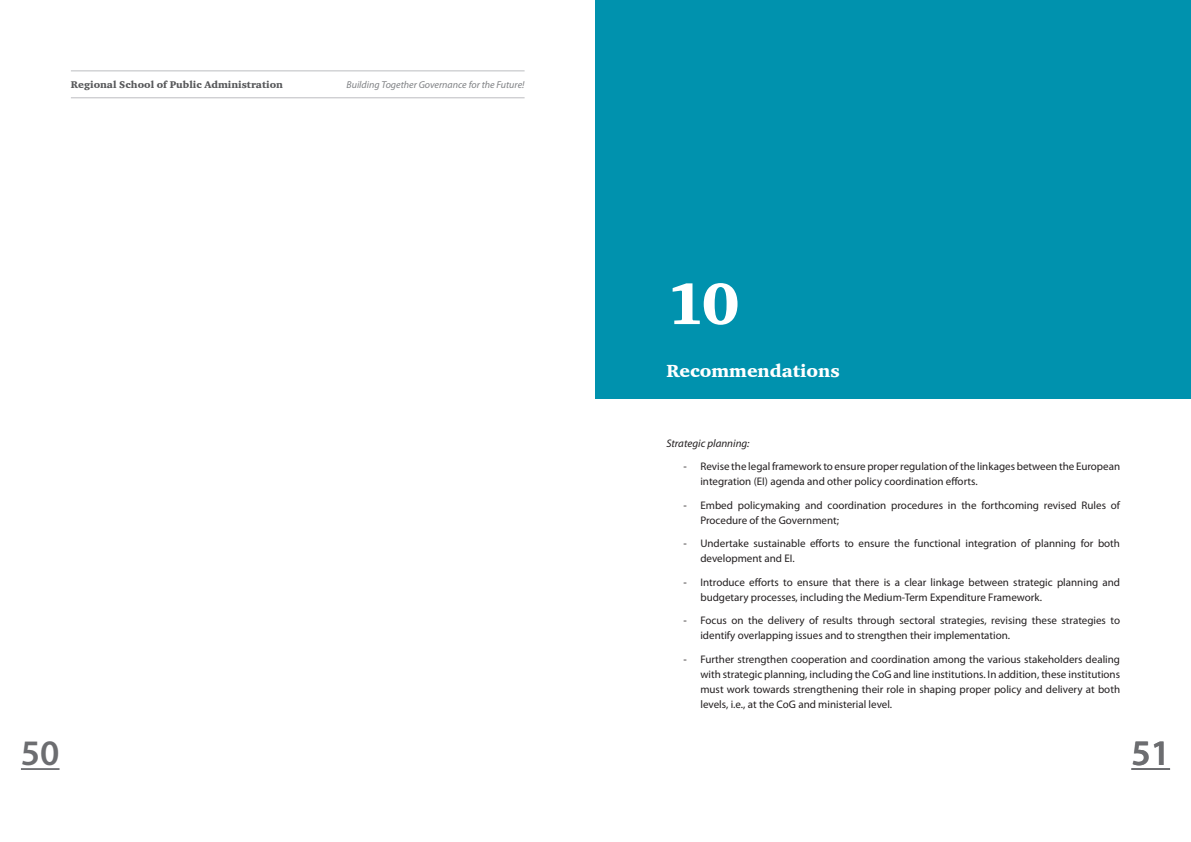
<style>
.page{position:relative;width:1191px;height:842px;background:#fff}
.page>*{position:absolute;margin:0;border:0;box-sizing:border-box;transform-origin:0 0}
.No{font:60px "Charter ITC Blac";color:#fff}
.t1{font:600 36px "Myriad Pro";color:#6c6d70}
.Heading_1{font:18px "Charter ITC Blac";color:#fff}
.Body{font:11px/15px "Myriad Pro";color:#231f20}
.Body-2{font:italic 11px "Myriad Pro";color:#231f20}
.t2{font:italic 10px "Myriad Pro";color:#808285}
.t3{font:10px "Charter ITC Blac";color:#57585a}
</style>
<div class="page">
<div style="left:595px;top:0;width:596px;height:398px;background:#0092ae"></div>
<hr style="left:71px;top:70px;width:453px;height:1px;background:#bcbdc0">
<hr style="left:71px;top:97px;width:453px;height:1px;background:#bcbdc0">
<hr style="left:21px;top:768px;width:39px;height:2px;background:#6c6d70">
<hr style="left:1131px;top:768px;width:39px;height:2px;background:#6c6d70">
<p class="t3" style="left:71px;top:78px;width:214px">Regional School of Public Administration</p>
<p class="t2" style="left:346px;top:79px;width:179px">Building Together Governance for the Future!</p>
<h2 class="t1" style="left:21px;top:733px;width:40px">50</h2>
<p class="No" style="left:666px;top:266px;width:75px">10</p>
<p class="Heading_1" style="left:666px;top:360px;width:175px">Recommendations</p>
<p class="Body-2" style="left:666px;top:437px;width:85px">Strategic planning:</p>
<p class="Body" style="left:700px;top:459px;width:421px;text-indent:-17px">- Revise the legal framework to ensure proper regulation of the linkages between the European integration (EI) agenda and other policy coordination efforts.</p>
<p class="Body" style="left:700px;top:498px;width:421px;text-indent:-17px">- Embed policymaking and coordination procedures in the forthcoming revised Rules of<br>Procedure of the Government;</p>
<p class="Body" style="left:700px;top:536px;width:421px;text-indent:-17px">- Undertake sustainable efforts to ensure the functional integration of planning for both development and EI.</p>
<p class="Body" style="left:700px;top:575px;width:421px;text-indent:-17px">- Introduce efforts to ensure that there is a clear linkage between strategic planning and budgetary processes, including the Medium-Term Expenditure Framework.</p>
<p class="Body" style="left:700px;top:613px;width:421px;text-indent:-17px">- Focus on the delivery of results through sectoral strategies, revising these strategies to identify overlapping issues and to strengthen their implementation.</p>
<p class="Body" style="left:700px;top:652px;width:421px;text-align:justify;text-indent:-17px">- Further strengthen cooperation and coordination among the various stakeholders dealing with strategic planning, including the CoG and line institutions. In addition, these institutions must work towards strengthening their role in shaping proper policy and delivery at both levels, i.e., at the CoG and ministerial level.</p>
<h2 class="t1" style="left:1131px;top:733px;width:40px">51</h2>
</div>
